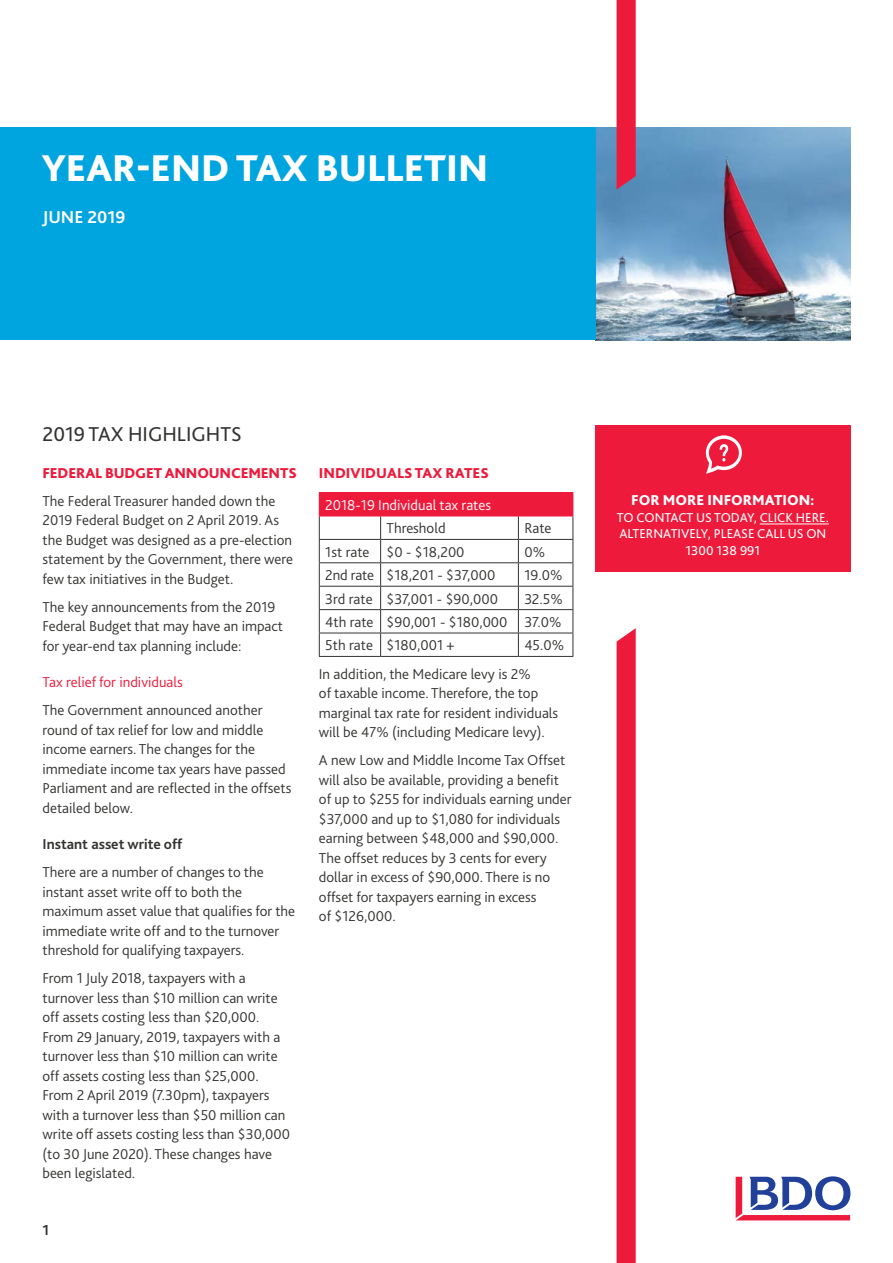
<style>
.page{position:relative;width:893px;height:1263px;background:#fff}
.page>*{position:absolute;margin:0;border:0;box-sizing:border-box;transform-origin:0 0}
.t1{font:800 39px "Bliss Pro";color:#fff}
.t2{font:21px "Bliss Pro";color:#343331}
.t3{font:700 18px "Bliss Pro";color:#fff}
.t4{font:300 15px/19.5px "Bliss Pro";color:#343331}
.t5{font:800 15px "Bliss Pro";letter-spacing:-.01em;color:#ed1a3b}
.t6{font:300 15px "Bliss Pro";color:#fff}
.t7{font:300 15px "Bliss Pro";color:#ed1a3b}
.t8{font:700 15px "Bliss Pro";color:#343331}
.t9{font:800 15px "Bliss Pro";color:#fff}
.t10{font:13.5px/16.5px "Bliss Pro";color:#fff;text-align:center}
</style>
<div class="page">
<div style="left:617px;top:628px;width:19px;height:635px;background:#ed1a3b"></div>
<img style="left:595px;top:128px;width:255px;height:212px">
<svg style="left:736px;top:1176px;width:114px;height:44px"></svg>
<div style="left:0;top:128px;width:595px;height:212px;background:#00a4df"></div>
<svg style="left:617px;top:0;width:19px;height:190px;background:#e62042"></svg>
<div style="left:595px;top:425px;width:255px;height:147px;background:#ed1a3b"></div>
<hr style="left:760px;top:524px;width:69px;height:1px;background:#fff">
<svg style="left:706px;top:435px;width:36px;height:39px"></svg>
<div style="left:319px;top:493px;width:254px;height:23px;background:#ed1a3b"></div>
<hr style="left:319px;top:539px;width:62px;height:1px;background:#343331">
<hr style="left:381px;top:539px;width:137px;height:1px;background:#343331">
<hr style="left:518px;top:539px;width:55px;height:1px;background:#343331">
<hr style="left:319px;top:562px;width:62px;height:1px;background:#343331">
<hr style="left:381px;top:562px;width:137px;height:1px;background:#343331">
<hr style="left:518px;top:562px;width:55px;height:1px;background:#343331">
<hr style="left:319px;top:586px;width:62px;height:1px;background:#343331">
<hr style="left:381px;top:586px;width:137px;height:1px;background:#343331">
<hr style="left:518px;top:586px;width:55px;height:1px;background:#343331">
<hr style="left:319px;top:609px;width:62px;height:1px;background:#343331">
<hr style="left:381px;top:609px;width:137px;height:1px;background:#343331">
<hr style="left:518px;top:609px;width:55px;height:1px;background:#343331">
<hr style="left:319px;top:633px;width:62px;height:1px;background:#343331">
<hr style="left:381px;top:633px;width:137px;height:1px;background:#343331">
<svg style="left:380px;top:517px;width:1px;height:139px"></svg>
<hr style="left:518px;top:633px;width:55px;height:1px;background:#343331">
<svg style="left:518px;top:517px;width:1px;height:139px"></svg>
<hr style="left:319px;top:656px;width:62px;height:1px;background:#343331">
<hr style="left:381px;top:656px;width:137px;height:1px;background:#343331">
<hr style="left:518px;top:656px;width:55px;height:1px;background:#343331">
<hr style="left:319px;top:492px;width:62px;height:1px;background:#ed1a3b">
<svg style="left:319px;top:517px;width:1px;height:139px"></svg>
<hr style="left:381px;top:492px;width:137px;height:1px;background:#ed1a3b">
<hr style="left:518px;top:492px;width:55px;height:1px;background:#ed1a3b">
<svg style="left:573px;top:493px;width:1px;height:163px"></svg>
<hr style="left:319px;top:516px;width:62px;height:1px;background:#ed1a3b">
<hr style="left:381px;top:516px;width:137px;height:1px;background:#ed1a3b">
<hr style="left:518px;top:516px;width:55px;height:1px;background:#ed1a3b">
<h1 class="t1" style="left:42px;top:144px;width:448px">YEAR-END TAX BULLETIN</h1>
<p class="t3" style="left:43px;top:206px;width:84px">JUNE 2019</p>
<h2 class="t2" style="left:43px;top:421px;width:201px">2019 TAX HIGHLIGHTS</h2>
<p class="t5" style="left:43px;top:463px;width:256px">FEDERAL BUDGET ANNOUNCEMENTS</p>
<p class="t4" style="left:43px;top:491px;width:252px">The Federal Treasurer handed down the 2019 Federal Budget on 2 April 2019. As the Budget was designed as a pre-election statement by the Government, there were few tax initiatives in the Budget.</p>
<p class="t4" style="left:43px;top:597px;width:242px">The key announcements from the 2019<br>Federal Budget that may have an impact for year-end tax planning include:</p>
<p class="t7" style="left:43px;top:673px;width:142px">Tax relief for individuals</p>
<p class="t4" style="left:43px;top:700px;width:250px">The Government announced another round of tax relief for low and middle income earners. The changes for the immediate income tax years have passed Parliament and are reflected in the offsets detailed below.</p>
<p class="t8" style="left:43px;top:835px;width:141px">Instant asset write off</p>
<p class="t4" style="left:43px;top:862px;width:254px">There are a number of changes to the instant asset write off to both the maximum asset value that qualifies for the immediate write off and to the turnover threshold for qualifying taxpayers.</p>
<p class="t4" style="left:43px;top:968px;width:249px">From 1 July 2018, taxpayers with a turnover less than $10 million can write off assets costing less than $20,000.<br>From 29 January, 2019, taxpayers with a turnover less than $10 million can write off assets costing less than $25,000.<br>From 2 April 2019 (7.30pm), taxpayers with a turnover less than $50 million can write off assets costing less than $30,000 (to 30 June 2020). These changes have been legislated.</p>
<p class="t8" style="left:43px;top:1220px;width:8px">1</p>
<p class="t5" style="left:319px;top:463px;width:171px">INDIVIDUALS TAX RATES</p>
<p class="t6" style="left:325px;top:496px;width:167px">2018-19 Individual tax rates</p>
<p class="t4" style="left:387px;top:518px;width:60px">Threshold</p>
<p class="t4" style="left:524px;top:518px;width:29px">Rate</p>
<p class="t4" style="left:325px;top:542px;width:141px">1st rate $0 - $18,200</p>
<p class="t4" style="left:524px;top:542px;width:22px">0%</p>
<p class="t4" style="left:325px;top:565px;width:172px">2nd rate $18,201 - $37,000</p>
<p class="t4" style="left:524px;top:565px;width:40px">19.0%</p>
<p class="t4" style="left:325px;top:588px;width:174px">3rd rate $37,001 - $90,000</p>
<p class="t4" style="left:325px;top:587px;width:239px;line-height:23.4px;text-align:justify;text-indent:199px">32.5% 4th rate $90,001 - $180,000 37.0% 5th rate $180,001 +</p>
<p class="t4" style="left:319px;top:631px;width:247px;line-height:28.3px;text-indent:205px">45.0%<br>In addition, the Medicare levy is 2%</p>
<p class="t4" style="left:319px;top:683px;width:241px">of taxable income. Therefore, the top marginal tax rate for resident individuals will be 47% (including Medicare levy).</p>
<p class="t4" style="left:319px;top:750px;width:254px">A new Low and Middle Income Tax Offset will also be available, providing a benefit of up to $255 for individuals earning under $37,000 and up to $1,080 for individuals earning between $48,000 and $90,000.<br>The offset reduces by 3 cents for every dollar in excess of $90,000. There is no offset for taxpayers earning in excess<br>of $126,000.</p>
<p class="t9" style="left:631px;top:491px;width:185px">FOR MORE INFORMATION:</p>
<p class="t10" style="left:617px;top:509px;width:213px">TO CONTACT US TODAY, CLICK HERE.<br>ALTERNATIVELY, PLEASE CALL US ON<br>1300 138 991</p>
</div>
